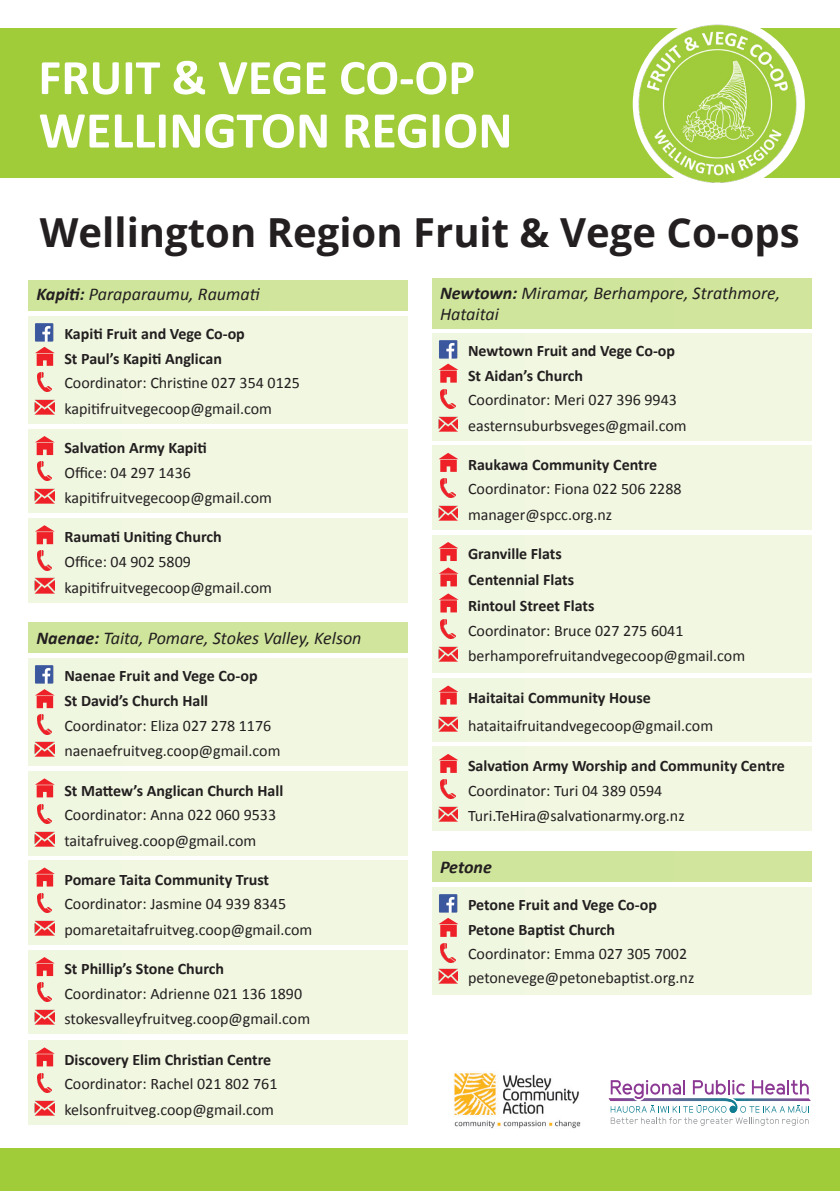
<style>
.page{position:relative;width:840px;height:1191px;background:#fff}
.page>*{position:absolute;margin:0;border:0;box-sizing:border-box;transform-origin:0 0}
.t1{font:700 52px "Calibri";color:#fff}
.t2{font:700 50px "Calibri";color:#fff}
.t3{font:700 40px "Open Sans";color:#231f20}
.t4{font:italic 18px/21.6px "Calibri";color:#231f20}
.t5{font:italic 700 18px "Calibri";letter-spacing:-.005em;color:#231f20}
.t6{font:16px "Calibri";color:#231f20}
.t7{font:700 16px "Calibri";color:#231f20}
.s1{font-weight:700}
</style>
<div class="page">
<div style="left:28px;top:316px;width:380px;height:107px;background:#f1f7e1"></div>
<div style="left:0;top:28px;width:839px;height:150px;background:#a0cc3a"></div>
<img style="left:634px;top:24px;width:166px;height:159px">
<div style="left:0;top:1148px;width:839px;height:43px;background:#a0cc3a"></div>
<img style="left:35px;top:399px;width:19px;height:15px">
<img style="left:35px;top:323px;width:19px;height:19px">
<div style="left:28px;top:280px;width:380px;height:30px;background:#d0e59c"></div>
<svg style="left:35px;top:347px;width:20px;height:19px"></svg>
<img style="left:37px;top:372px;width:14px;height:20px">
<div style="left:28px;top:429px;width:380px;height:84px;background:#f1f7e1"></div>
<img style="left:35px;top:489px;width:19px;height:15px">
<svg style="left:35px;top:436px;width:20px;height:19px"></svg>
<img style="left:37px;top:462px;width:14px;height:19px">
<div style="left:28px;top:518px;width:380px;height:84px;background:#f1f7e1"></div>
<img style="left:35px;top:578px;width:19px;height:15px">
<svg style="left:35px;top:525px;width:20px;height:19px"></svg>
<img style="left:37px;top:551px;width:14px;height:19px">
<div style="left:28px;top:659px;width:380px;height:107px;background:#f1f7e1"></div>
<img style="left:35px;top:742px;width:19px;height:15px">
<img style="left:35px;top:665px;width:19px;height:19px">
<div style="left:28px;top:622px;width:380px;height:30px;background:#d0e59c"></div>
<svg style="left:35px;top:689px;width:20px;height:19px"></svg>
<img style="left:37px;top:715px;width:14px;height:19px">
<div style="left:28px;top:771px;width:380px;height:84px;background:#f1f7e1"></div>
<img style="left:35px;top:831px;width:19px;height:15px">
<svg style="left:35px;top:778px;width:20px;height:19px"></svg>
<img style="left:37px;top:804px;width:14px;height:19px">
<div style="left:28px;top:860px;width:380px;height:84px;background:#f1f7e1"></div>
<img style="left:35px;top:920px;width:19px;height:15px">
<svg style="left:35px;top:867px;width:20px;height:19px"></svg>
<img style="left:37px;top:893px;width:14px;height:19px">
<div style="left:28px;top:950px;width:380px;height:83px;background:#f1f7e1"></div>
<img style="left:35px;top:1009px;width:19px;height:15px">
<svg style="left:35px;top:957px;width:20px;height:19px"></svg>
<img style="left:37px;top:982px;width:14px;height:20px">
<div style="left:28px;top:1040px;width:380px;height:84px;background:#f1f7e1"></div>
<img style="left:35px;top:1100px;width:19px;height:15px">
<svg style="left:35px;top:1047px;width:20px;height:19px"></svg>
<img style="left:37px;top:1073px;width:14px;height:19px">
<div style="left:432px;top:333px;width:379px;height:107px;background:#f1f7e1"></div>
<img style="left:438px;top:416px;width:19px;height:15px">
<img style="left:439px;top:340px;width:19px;height:19px">
<div style="left:432px;top:279px;width:379px;height:50px;background:#d0e59c"></div>
<svg style="left:438px;top:363px;width:20px;height:20px"></svg>
<img style="left:440px;top:389px;width:15px;height:19px">
<div style="left:432px;top:446px;width:379px;height:83px;background:#f1f7e1"></div>
<img style="left:438px;top:505px;width:19px;height:15px">
<svg style="left:438px;top:453px;width:20px;height:19px"></svg>
<img style="left:440px;top:478px;width:15px;height:20px">
<div style="left:432px;top:535px;width:379px;height:137px;background:#f1f7e1"></div>
<img style="left:438px;top:647px;width:19px;height:15px">
<svg style="left:438px;top:542px;width:20px;height:19px"></svg>
<img style="left:440px;top:620px;width:15px;height:19px">
<div style="left:432px;top:678px;width:379px;height:64px;background:#f1f7e1"></div>
<img style="left:438px;top:716px;width:19px;height:15px">
<svg style="left:438px;top:685px;width:20px;height:19px"></svg>
<div style="left:432px;top:747px;width:379px;height:83px;background:#f1f7e1"></div>
<img style="left:438px;top:806px;width:19px;height:15px">
<svg style="left:438px;top:754px;width:20px;height:19px"></svg>
<img style="left:440px;top:779px;width:15px;height:19px">
<svg style="left:439px;top:567px;width:19px;height:19px"></svg>
<svg style="left:439px;top:593px;width:19px;height:19px"></svg>
<div style="left:432px;top:887px;width:379px;height:107px;background:#f1f7e1"></div>
<img style="left:438px;top:968px;width:19px;height:15px">
<img style="left:439px;top:894px;width:19px;height:19px">
<div style="left:432px;top:851px;width:379px;height:30px;background:#d0e59c"></div>
<svg style="left:439px;top:918px;width:19px;height:19px"></svg>
<img style="left:440px;top:943px;width:15px;height:19px">
<img style="left:454px;top:1073px;width:127px;height:55px">
<svg style="left:608px;top:1080px;width:202px;height:45px"></svg>
<p class="t2" style="left:38px;top:45px;width:438px">FRUIT &amp; VEGE CO-OP</p>
<p class="t1" style="left:39px;top:97px;width:475px">WELLINGTON REGION</p>
<p class="t3" style="left:40px;top:205px;width:760px">Wellington Region Fruit &amp; Vege Co-ops</p>
<p class="t4" style="left:36px;top:283px;width:225px"><span class="s1">Kapiti:</span> Paraparaumu, Raumati</p>
<p class="t4" style="left:440px;top:281px;width:341px"><span class="s1">Newtown:</span> Miramar, Berhampore, Strathmore,<br>Hataitai</p>
<p class="t7" style="left:64px;top:323px;width:182px">Kapiti Fruit and Vege Co-op</p>
<p class="t7" style="left:64px;top:348px;width:159px">St Paul’s Kapiti Anglican</p>
<p class="t6" style="left:64px;top:373px;width:237px">Coordinator: Christine 027 354 0125</p>
<p class="t6" style="left:64px;top:399px;width:209px">kapitifruitvegecoop@gmail.com</p>
<p class="t7" style="left:64px;top:438px;width:144px">Salvation Army Kapiti</p>
<p class="t6" style="left:64px;top:462px;width:128px">Office: 04 297 1436</p>
<p class="t6" style="left:64px;top:488px;width:209px">kapitifruitvegecoop@gmail.com</p>
<p class="t7" style="left:64px;top:527px;width:159px">Raumati Uniting Church</p>
<p class="t6" style="left:64px;top:551px;width:128px">Office: 04 902 5809</p>
<p class="t6" style="left:64px;top:577px;width:209px">kapitifruitvegecoop@gmail.com</p>
<p class="t4" style="left:36px;top:627px;width:326px"><span class="s1">Naenae:</span> Taita, Pomare, Stokes Valley, Kelson</p>
<p class="t7" style="left:64px;top:666px;width:194px">Naenae Fruit and Vege Co-op</p>
<p class="t7" style="left:64px;top:691px;width:145px">St David’s Church Hall</p>
<p class="t6" style="left:64px;top:715px;width:208px">Coordinator: Eliza 027 278 1176</p>
<p class="t6" style="left:64px;top:741px;width:217px">naenaefruitveg.coop@gmail.com</p>
<p class="t7" style="left:64px;top:780px;width:220px">St Mattew’s Anglican Church Hall</p>
<p class="t6" style="left:64px;top:804px;width:213px">Coordinator: Anna 022 060 9533</p>
<p class="t6" style="left:64px;top:830px;width:193px">taitafruiveg.coop@gmail.com</p>
<p class="t7" style="left:64px;top:869px;width:206px">Pomare Taita Community Trust</p>
<p class="t6" style="left:64px;top:893px;width:223px">Coordinator: Jasmine 04 939 8345</p>
<p class="t6" style="left:64px;top:919px;width:249px">pomaretaitafruitveg.coop@gmail.com</p>
<p class="t7" style="left:64px;top:958px;width:161px">St Phillip’s Stone Church</p>
<p class="t6" style="left:64px;top:983px;width:239px">Coordinator: Adrienne 021 136 1890</p>
<p class="t6" style="left:64px;top:1009px;width:247px">stokesvalleyfruitveg.coop@gmail.com</p>
<p class="t7" style="left:64px;top:1049px;width:208px">Discovery Elim Christian Centre</p>
<p class="t6" style="left:64px;top:1073px;width:214px">Coordinator: Rachel 021 802 761</p>
<p class="t6" style="left:64px;top:1099px;width:211px">kelsonfruitveg.coop@gmail.com</p>
<p class="t7" style="left:468px;top:340px;width:208px">Newtown Fruit and Vege Co-op</p>
<p class="t7" style="left:468px;top:365px;width:117px">St Aidan’s Church</p>
<p class="t6" style="left:468px;top:390px;width:210px">Coordinator: Meri 027 396 9943</p>
<p class="t6" style="left:468px;top:415px;width:220px">easternsuburbsveges@gmail.com</p>
<p class="t7" style="left:468px;top:454px;width:191px">Raukawa Community Centre</p>
<p class="t6" style="left:468px;top:479px;width:215px">Coordinator: Fiona 022 506 2288</p>
<p class="t6" style="left:468px;top:505px;width:146px">manager@spcc.org.nz</p>
<p class="t7" style="left:468px;top:543px;width:95px">Granville Flats</p>
<p class="t7" style="left:468px;top:569px;width:107px">Centennial Flats</p>
<p class="t7" style="left:468px;top:595px;width:128px">Rintoul Street Flats</p>
<p class="t6" style="left:468px;top:620px;width:217px">Coordinator: Bruce 027 275 6041</p>
<p class="t6" style="left:468px;top:646px;width:278px">berhamporefruitandvegecoop@gmail.com</p>
<p class="t7" style="left:468px;top:687px;width:184px">Haitaitai Community House</p>
<p class="t6" style="left:468px;top:715px;width:246px">hataitaifruitandvegecoop@gmail.com</p>
<p class="t7" style="left:468px;top:755px;width:318px">Salvation Army Worship and Community Centre</p>
<p class="t6" style="left:468px;top:780px;width:196px">Coordinator: Turi 04 389 0594</p>
<p class="t6" style="left:468px;top:806px;width:218px">Turi.TeHira@salvationarmy.org.nz</p>
<p class="t5" style="left:440px;top:855px;width:53px">Petone</p>
<p class="t7" style="left:468px;top:894px;width:190px">Petone Fruit and Vege Co-op</p>
<p class="t7" style="left:468px;top:919px;width:148px">Petone Baptist Church</p>
<p class="t6" style="left:468px;top:944px;width:220px">Coordinator: Emma 027 305 7002</p>
<p class="t6" style="left:468px;top:967px;width:228px">petonevege@petonebaptist.org.nz</p>
</div>
